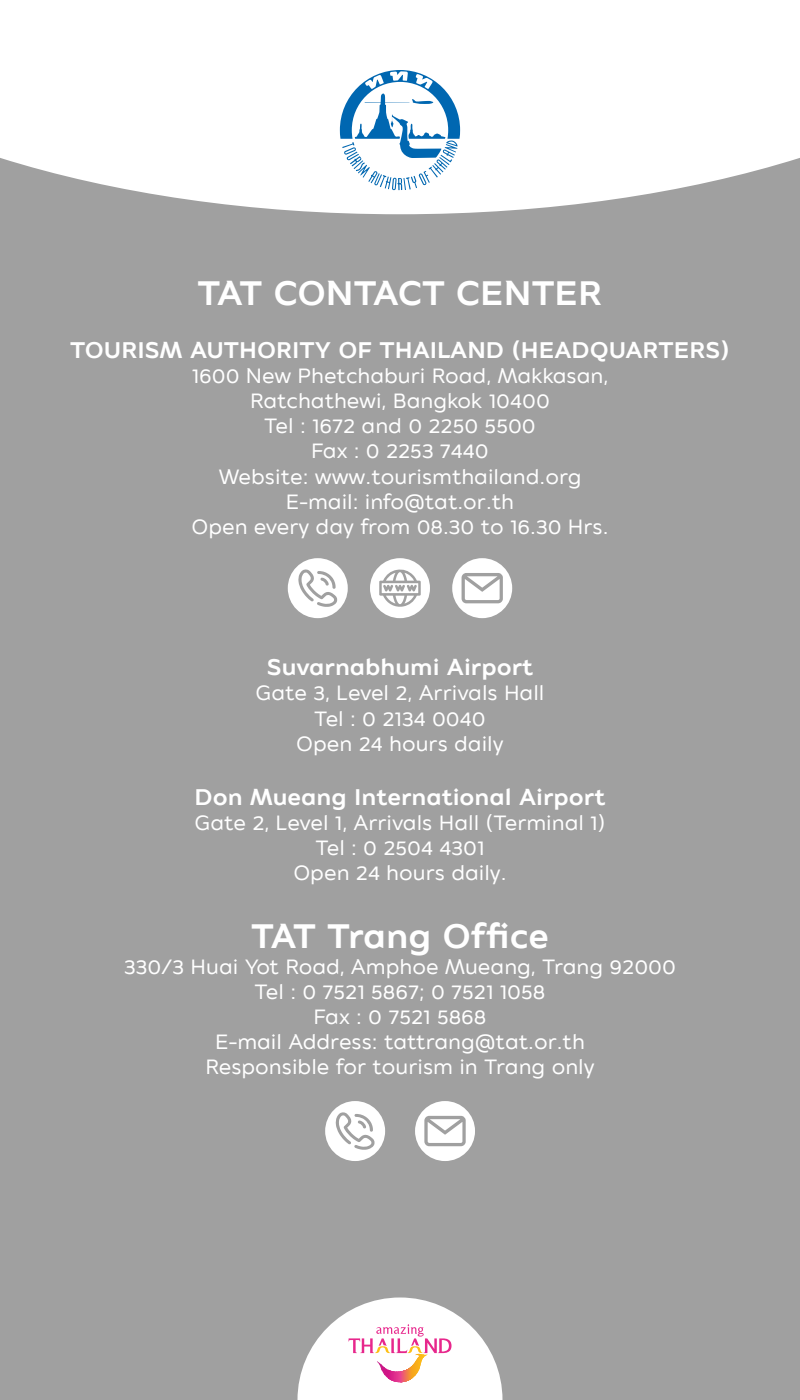
<style>
.page{position:relative;width:800px;height:1400px;background:#a0a0a0}
.page>*{position:absolute;margin:0;border:0;box-sizing:border-box;transform-origin:0 0}
.t1{font:700 34.5px "TAT Sana Chon";color:#fff}
.t2{font:700 23px "TAT Sana Chon";color:#fff}
.t3{font:21px/25.2px "TAT Sana Chon";color:#fff;text-align:center}
</style>
<div class="page">
<svg style="left:0;top:0;width:800px;height:214px;background:#f6f6f6"></svg>
<svg style="left:298px;top:1298px;width:204px;height:102px"></svg>
<svg style="left:340px;top:70px;width:120px;height:120px;background:#bbd6ea"></svg>
<div style="left:288px;top:558px;width:60px;height:60px;background:#fff;border-radius:50%"></div>
<svg style="left:298px;top:569px;width:39px;height:38px"></svg>
<div style="left:325px;top:1101px;width:60px;height:60px;background:#fff;border-radius:50%"></div>
<svg style="left:336px;top:1112px;width:39px;height:38px"></svg>
<div style="left:370px;top:558px;width:60px;height:60px;background:#fff;border-radius:50%"></div>
<svg style="left:379px;top:569px;width:42px;height:38px"></svg>
<div style="left:452px;top:558px;width:60px;height:60px;background:#fff;border-radius:50%"></div>
<svg style="left:462px;top:573px;width:41px;height:30px"></svg>
<div style="left:415px;top:1101px;width:60px;height:60px;background:#fff;border-radius:50%"></div>
<svg style="left:424px;top:1116px;width:42px;height:30px"></svg>
<h1 class="t1" style="left:198px;top:265px;width:406px">TAT CONTACT CENTER</h1>
<p class="t2" style="left:70px;top:331px;width:661px">TOURISM AUTHORITY OF THAILAND (HEADQUARTERS)</p>
<p class="t3" style="left:191px;top:363px;width:419px">1600 New Phetchaburi Road, Makkasan,<br>Ratchathewi, Bangkok 10400<br>Tel : 1672 and 0 2250 5500<br>Fax : 0 2253 7440<br>Website: www.tourismthailand.org<br>E-mail: info@tat.or.th<br>Open every day from 08.30 to 16.30 Hrs.</p>
<p class="t2" style="left:267px;top:649px;width:268px">Suvarnabhumi Airport</p>
<p class="t3" style="left:255px;top:681px;width:291px">Gate 3, Level 2, Arrivals Hall<br>Tel : 0 2134 0040<br>Open 24 hours daily</p>
<p class="t2" style="left:195px;top:778px;width:412px">Don Mueang International Airport</p>
<p class="t3" style="left:194px;top:810px;width:413px">Gate 2, Level 1, Arrivals Hall (Terminal 1)<br>Tel : 0 2504 4301<br>Open 24 hours daily.</p>
<h1 class="t1" style="left:251px;top:909px;width:299px">TAT Trang Office</h1>
<p class="t3" style="left:124px;top:954px;width:553px">330/3 Huai Yot Road, Amphoe Mueang, Trang 92000<br>Tel : 0 7521 5867; 0 7521 1058<br>Fax : 0 7521 5868<br>E-mail Address: tattrang@tat.or.th<br>Responsible for tourism in Trang only</p>
</div>
